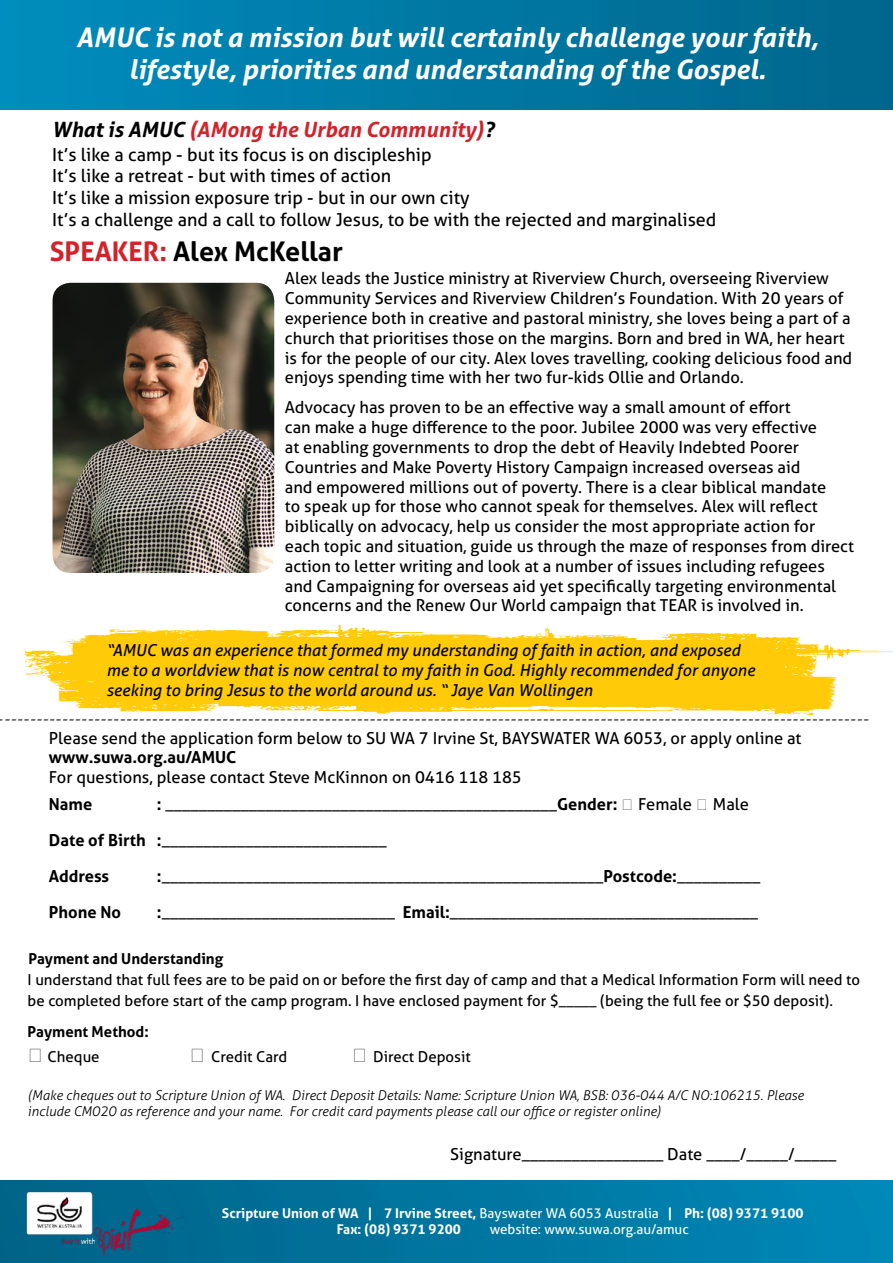
<style>
.page{position:relative;width:893px;height:1263px;background:#fff}
.page>*{position:absolute;margin:0;border:0;box-sizing:border-box;transform-origin:0 0}
.t1{font:italic 700 27px/32.4px "Aller";color:#fff;text-align:center}
.t2{font:700 27px "Aller";color:#000}
.t3{font:italic 700 21px "Aller";color:#d2232a}
.t4{font:18px/21.6px "Aller";color:#000}
.t5{font:18px "Minion Pro";color:#000}
.t6{font:16.5px/19.8px "Aller";color:#000}
.t7{font:italic 16.5px/19.8px "Aller";color:#000}
.t8{font:700 16.5px "Aller";color:#000}
.t9{font:15px/21.6px "Aller";color:#000}
.t10{font:700 15px "Aller";color:#000}
.t11{font:italic 300 13.5px/16.2px "Aller";color:#000}
.t12{font:700 13.5px/16.2px "Aller";color:#fff}
.t13{font:13.5px "Aller";color:#fff}
.s1{color:#000}
.s2{color:#d2232a}
.s3{font-weight:700}
.s4{font-weight:400}
</style>
<div class="page">
<img style="left:26px;top:625px;width:867px;height:89px">
<img style="left:0;top:0;width:893px;height:110px">
<img style="left:0;top:1180px;width:893px;height:83px">
<img style="left:13px;top:1186px;width:185px;height:75px">
<img style="left:53px;top:283px;width:221px;height:290px">
<h1 class="t1" style="left:76px;top:21px;width:744px">AMUC is not a mission but will certainly challenge your faith, lifestyle, priorities and understanding of the Gospel.</h1>
<p class="t3" style="left:52px;top:116px;width:443px"><span class="s1">What is AMUC</span> (AMong the Urban Community)<span class="s1">?</span></p>
<p class="t4" style="left:52px;top:143px;width:666px">It’s like a camp - but its focus is on discipleship<br>It’s like a retreat - but with times of action<br>It’s like a mission exposure trip - but in our own city<br>It’s a challenge and a call to follow Jesus, to be with the rejected and marginalised</p>
<h1 class="t2" style="left:50px;top:235px;width:295px"><span class="s2">SPEAKER:</span> Alex McKellar</h1>
<p class="t6" style="left:285px;top:269px;width:569px">Alex leads the Justice ministry at Riverview Church, overseeing Riverview Community Services and Riverview Children’s Foundation. With 20 years of experience both in creative and pastoral ministry, she loves being a part of a church that prioritises those on the margins. Born and bred in WA, her heart is for the people of our city. Alex loves travelling, cooking delicious food and enjoys spending time with her two fur-kids Ollie and Orlando.</p>
<p class="t6" style="left:285px;top:397px;width:571px">Advocacy has proven to be an effective way a small amount of effort<br>can make a huge difference to the poor. Jubilee 2000 was very effective<br>at enabling governments to drop the debt of Heavily Indebted Poorer Countries and Make Poverty History Campaign increased overseas aid<br>and empowered millions out of poverty. There is a clear biblical mandate<br>to speak up for those who cannot speak for themselves. Alex will reflect biblically on advocacy, help us consider the most appropriate action for each topic and situation, guide us through the maze of responses from direct action to letter writing and look at a number of issues including refugees and Campaigning for overseas aid yet specifically targeting environmental concerns and the Renew Our World campaign that TEAR is involved in.</p>
<p class="t7" style="left:106px;top:640px;width:650px">“AMUC was an experience that formed my understanding of faith in action, and exposed me to a worldview that is now central to my faith in God. Highly recommended for anyone seeking to bring Jesus to the world around us. “ Jaye Van Wollingen</p>
<p class="t5" style="left:-2px;top:706px;width:873px">----------------------------------------------------------------------------------------------------------------------------------------</p>
<p class="t6" style="left:49px;top:728px;width:754px">Please send the application form below to SU WA 7 Irvine St, BAYSWATER WA 6053, or apply online at</p>
<p class="t8" style="left:49px;top:747px;width:189px">www.suwa.org.au/AMUC</p>
<p class="t6" style="left:49px;top:767px;width:474px">For questions, please contact Steve McKinnon on 0416 118 185</p>
<p class="t8" style="left:49px;top:794px;width:45px">Name</p>
<p class="t6" style="left:157px;top:794px;width:537px"><span class="s3">:</span> _______________________________________________<span class="s3">Gender:</span> Female</p>
<p class="t6" style="left:713px;top:794px;width:38px">Male</p>
<p class="t6" style="left:49px;top:822px;width:339px;line-height:36px"><span class="s3">Date of Birth :</span>___________________________<br><span class="s3">Address</span></p>
<p class="t6" style="left:157px;top:866px;width:605px"><span class="s3">:</span>_____________________________________________________<span class="s3">Postcode:</span>__________</p>
<p class="t8" style="left:49px;top:902px;width:74px">Phone No</p>
<p class="t6" style="left:157px;top:902px;width:603px"><span class="s3">:</span>____________________________ <span class="s3">Email:</span>_____________________________________</p>
<p class="t10" style="left:28px;top:949px;width:196px">Payment and Understanding</p>
<p class="t9" style="left:28px;top:969px;width:834px">I understand that full fees are to be paid on or before the first day of camp and that a Medical Information Form will need to be completed before start of the camp program. I have enclosed payment for $_____ (being the full fee or $50 deposit).</p>
<p class="t10" style="left:28px;top:1022px;width:123px">Payment Method:</p>
<p class="t9" style="left:48px;top:1046px;width:54px">Cheque</p>
<p class="t9" style="left:211px;top:1046px;width:78px">Credit Card</p>
<p class="t9" style="left:373px;top:1046px;width:99px">Direct Deposit</p>
<p class="t11" style="left:28px;top:1087px;width:778px">(Make cheques out to Scripture Union of WA. Direct Deposit Details: Name: Scripture Union WA, BSB: 036-044 A/C NO:106215. Please include CM020 as reference and your name. For credit card payments please call our office or register online)</p>
<p class="t6" style="left:450px;top:1144px;width:388px">Signature_________________ Date ____/_____/_____</p>
<p class="t12" style="left:337px;top:1204px;width:468px;text-indent:-115px">Scripture Union of WA | 7 Irvine Street, <span class="s4">Bayswater WA 6053 Australia</span> | Ph: (08) 9371 9100<br>Fax: (08) 9371 9200</p>
<p class="t13" style="left:490px;top:1221px;width:200px">website: www.suwa.org.au/amuc</p>
</div>
